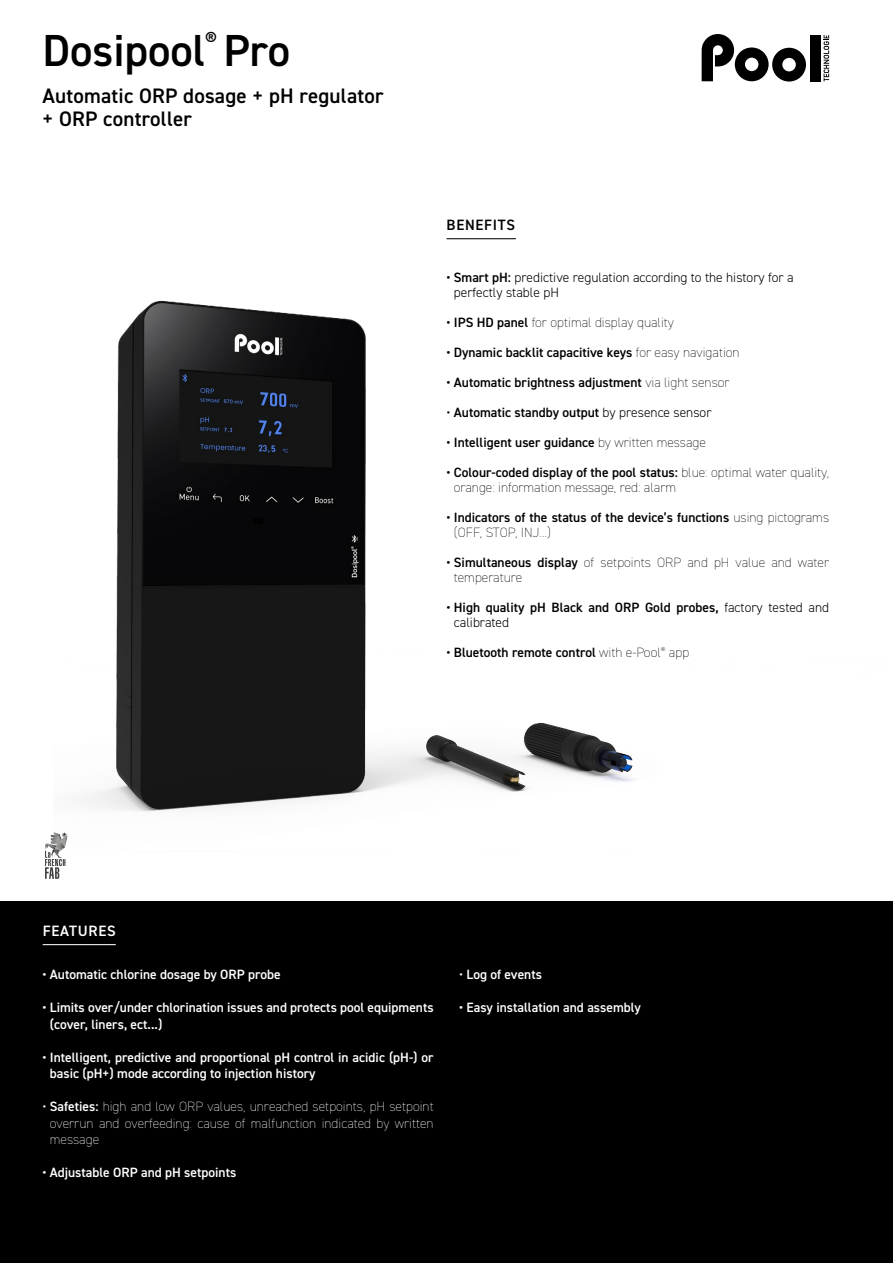
<style>
.page{position:relative;width:893px;height:1263px;background:#fff}
.page>*{position:absolute;margin:0;border:0;box-sizing:border-box;transform-origin:0 0}
.t1{font:600 45px "DIN2014";color:#000}
.t2{font:600 21px/22.5px "DIN2014";letter-spacing:.01em;color:#000}
.t3{font:600 20.1px "DIN2014";color:#000}
.t4{font:600 15px "DIN2014";letter-spacing:.05em;color:#fff}
.t5{font:600 15px "DIN2014";letter-spacing:.05em;color:#000}
.t6{font:600 13.5px/15px "DIN2014";color:#000}
.t7{font:600 13.5px/16.5px "DIN2014";color:#fff}
.t8{font:200 13.5px/15px "DIN2014";color:#000}
.t9{font:200 13.5px/16.5px "DIN2014";color:#fff;text-align:justify}
.t10{font:300 13.5px/15px "DIN2014";color:#000}
.s1{font-weight:600}
.s2{font-weight:200}
.s3{font-weight:300}
</style>
<div class="page">
<img style="left:83px;top:300px;width:552px;height:512px">
<div style="left:0;top:901px;width:893px;height:362px;background:#000"></div>
<div style="left:810px;top:35px;width:10px;height:47px;background:#000"></div>
<svg style="left:702px;top:34px;width:104px;height:48px"></svg>
<svg style="left:823px;top:35px;width:6px;height:47px"></svg>
<hr style="left:43px;top:944px;width:72px;height:1px;background:#fff">
<hr style="left:447px;top:238px;width:69px;height:1px;background:#000">
<svg style="left:45px;top:832px;width:23px;height:47px"></svg>
<h3 class="t3" style="left:206px;top:27px;width:13px">®</h3>
<h1 class="t1" style="left:43px;top:21px;width:249px">Dosipool Pro</h1>
<h2 class="t2" style="left:43px;top:84px;width:343px">Automatic ORP dosage + pH regulator + ORP controller</h2>
<p class="t5" style="left:447px;top:214px;width:70px">BENEFITS</p>
<p class="t10" style="left:454px;top:270px;width:341px;text-indent:-7px"><span class="s1">• Smart pH:</span> predictive regulation according to the history for a perfectly stable pH</p>
<p class="t8" style="left:446px;top:315px;width:229px"><span class="s1">• IPS HD panel</span> for optimal display quality</p>
<p class="t6" style="left:446px;top:345px;width:295px">• Dynamic backlit capacitive keys <span class="s2">for easy navigation</span></p>
<p class="t6" style="left:446px;top:375px;width:285px">• Automatic brightness adjustment <span class="s2">via light sensor</span></p>
<p class="t6" style="left:446px;top:405px;width:267px"><span class="s2">•</span> Automatic standby output <span class="s3">by presence sensor</span></p>
<p class="t6" style="left:446px;top:435px;width:261px">• Intelligent user guidance <span class="s2">by written message</span></p>
<p class="t8" style="left:454px;top:465px;width:377px;text-indent:-7px"><span class="s1">• Colour-coded display of the pool status:</span> blue: optimal water quality, orange: information message, red: alarm</p>
<p class="t6" style="left:454px;top:510px;width:377px;text-indent:-7px">• Indicators of the status of the device’s functions <span class="s2">using pictograms (OFF, STOP, INJ...)</span></p>
<p class="t8" style="left:454px;top:555px;width:377px;text-indent:-7px"><span class="s1">• Simultaneous display</span> of setpoints ORP and pH value and water temperature</p>
<p class="t6" style="left:454px;top:600px;width:377px;text-indent:-7px">• High quality pH Black and ORP Gold probes, <span class="s3">factory tested and calibrated</span></p>
<p class="t6" style="left:446px;top:644px;width:244px">• Bluetooth remote control <span class="s2">with e-Pool</span><sup>®</sup> <span class="s2">app</span></p>
<p class="t4" style="left:43px;top:920px;width:75px">FEATURES</p>
<p class="t7" style="left:43px;top:966px;width:240px">• Automatic chlorine dosage by ORP probe</p>
<p class="t7" style="left:50px;top:999px;width:385px;text-indent:-7px">• Limits over/under chlorination issues and protects pool equipments (cover, liners, ect...)</p>
<p class="t7" style="left:50px;top:1048px;width:385px;text-indent:-7px">• Intelligent, predictive and proportional pH control in acidic (pH-) or basic (pH+) mode according to injection history</p>
<p class="t9" style="left:50px;top:1098px;width:385px;text-indent:-7px"><span class="s3">•</span> <span class="s1">Safeties:</span> high and low ORP values, unreached setpoints, pH setpoint overrun and overfeeding: cause of malfunction indicated by written message</p>
<p class="t7" style="left:43px;top:1164px;width:195px">• Adjustable ORP and pH setpoints</p>
<p class="t7" style="left:459px;top:966px;width:84px"><span class="s3">•</span> Log of events</p>
<p class="t7" style="left:459px;top:999px;width:183px">• Easy installation and assembly</p>
</div>
